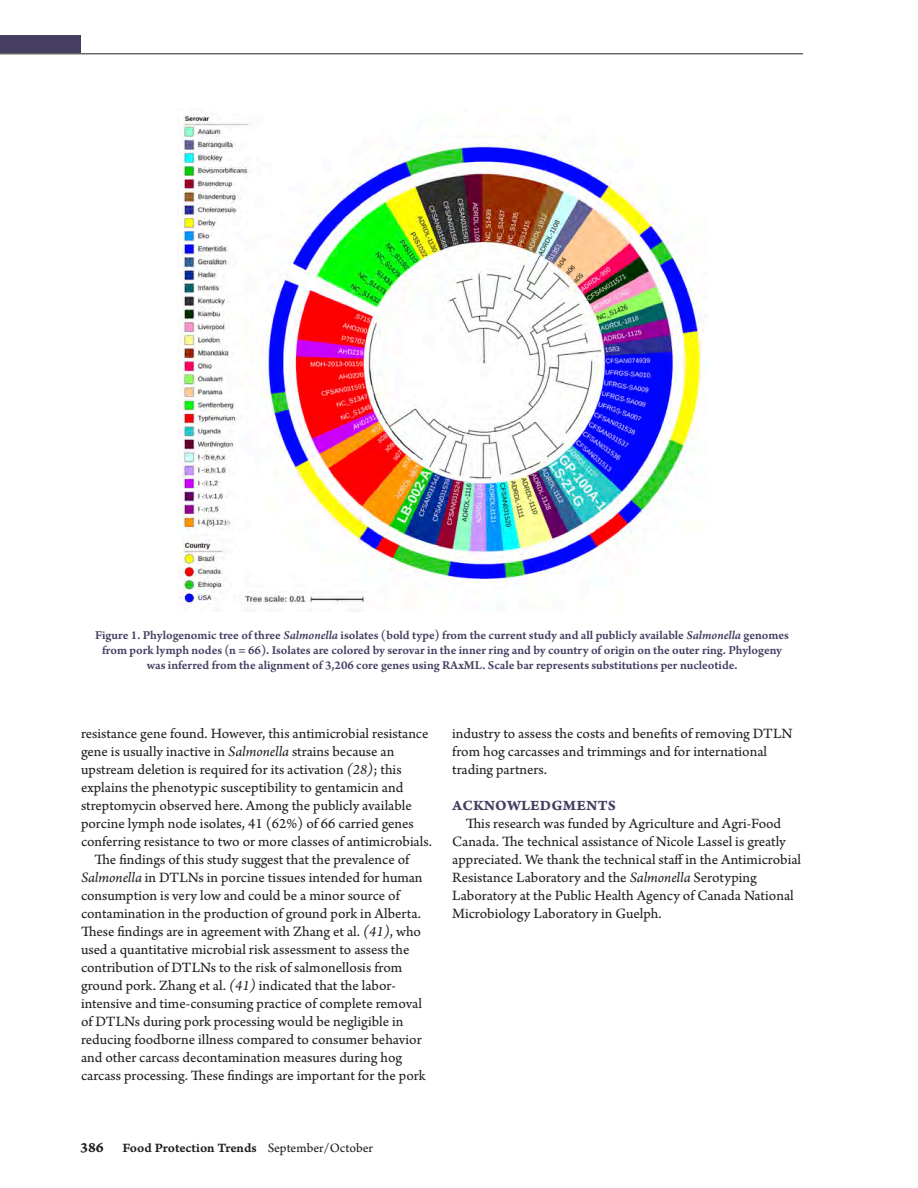
<style>
.page{position:relative;width:918px;height:1188px;background:#fff}
.page>*{position:absolute;margin:0;border:0;box-sizing:border-box;transform-origin:0 0}
.Body_Copy{font:15px/18px "Arno Pro Sm Text";color:#231f20}
.Headers_in_Article{font:15px "Arno Pro Bold Caption";letter-spacing:.01em;color:#453e61}
.t1{font:13.5px "Arno Pro Smbd Caption";letter-spacing:-.005em;color:#231f20}
.Figure_Legends{font:12.75px/15px "Arno Pro Smbd Sm Text";letter-spacing:-.005em;color:#453e61;text-align:center}
.s1{font-family:"Arno Pro Smbd Italic Sm Text"}
.s2{font-family:"Arno Pro Italic Sm Text"}
.s3{font-family:"Arno Pro Bold Caption";font-size:15px}
.s4{font-family:"Arno Pro Sm Text"}
</style>
<div class="page">
<div style="left:0;top:35px;width:81px;height:18px;background:#453e61"></div>
<hr style="left:0;top:53px;width:803px;height:1px;background:#231f20">
<img style="left:177px;top:114px;width:527px;height:498px">
<p class="Figure_Legends" style="left:95px;top:628px;width:695px">Figure 1. Phylogenomic tree of three <span class="s1">Salmonella</span> isolates (bold type) from the current study and all publicly available <span class="s1">Salmonella</span> genomes from pork lymph nodes (n = 66). Isolates are colored by serovar in the inner ring and by country of origin on the outer ring. Phylogeny was inferred from the alignment of 3,206 core genes using RAxML. Scale bar represents substitutions per nucleotide.</p>
<p class="Body_Copy" style="left:81px;top:725px;width:353px">resistance gene found. However, this antimicrobial resistance gene is usually inactive in <span class="s2">Salmonella</span> strains because an upstream deletion is required for its activation <span class="s2">(28)</span>; this explains the phenotypic susceptibility to gentamicin and streptomycin observed here. Among the publicly available porcine lymph node isolates, 41 (62%) of 66 carried genes conferring resistance to two or more classes of antimicrobials.</p>
<p class="Body_Copy" style="left:81px;top:851px;width:346px;text-indent:14px">The findings of this study suggest that the prevalence of <span class="s2">Salmonella</span> in DTLNs in porcine tissues intended for human consumption is very low and could be a minor source of contamination in the production of ground pork in Alberta.<br>These findings are in agreement with Zhang et al. <span class="s2">(41)</span>, who used a quantitative microbial risk assessment to assess the contribution of DTLNs to the risk of salmonellosis from ground pork. Zhang et al. <span class="s2">(41)</span> indicated that the labor&shy;intensive and time-consuming practice of complete removal of DTLNs during pork processing would be negligible in reducing foodborne illness compared to consumer behavior and other carcass decontamination measures during hog carcass processing. These findings are important for the pork</p>
<p class="Body_Copy" style="left:452px;top:725px;width:342px">industry to assess the costs and benefits of removing DTLN from hog carcasses and trimmings and for international trading partners.</p>
<p class="Headers_in_Article" style="left:452px;top:796px;width:165px">ACKNOWLEDGMENTS</p>
<p class="Body_Copy" style="left:452px;top:815px;width:350px;text-indent:14px">This research was funded by Agriculture and Agri-Food Canada. The technical assistance of Nicole Lassel is greatly appreciated. We thank the technical staff in the Antimicrobial Resistance Laboratory and the <span class="s2">Salmonella</span> Serotyping Laboratory at the Public Health Agency of Canada National Microbiology Laboratory in Guelph.</p>
<p class="t1" style="left:80px;top:1140px;width:294px"><span class="s3">386</span> Food Protection Trends <span class="s4">September/October</span></p>
</div>
